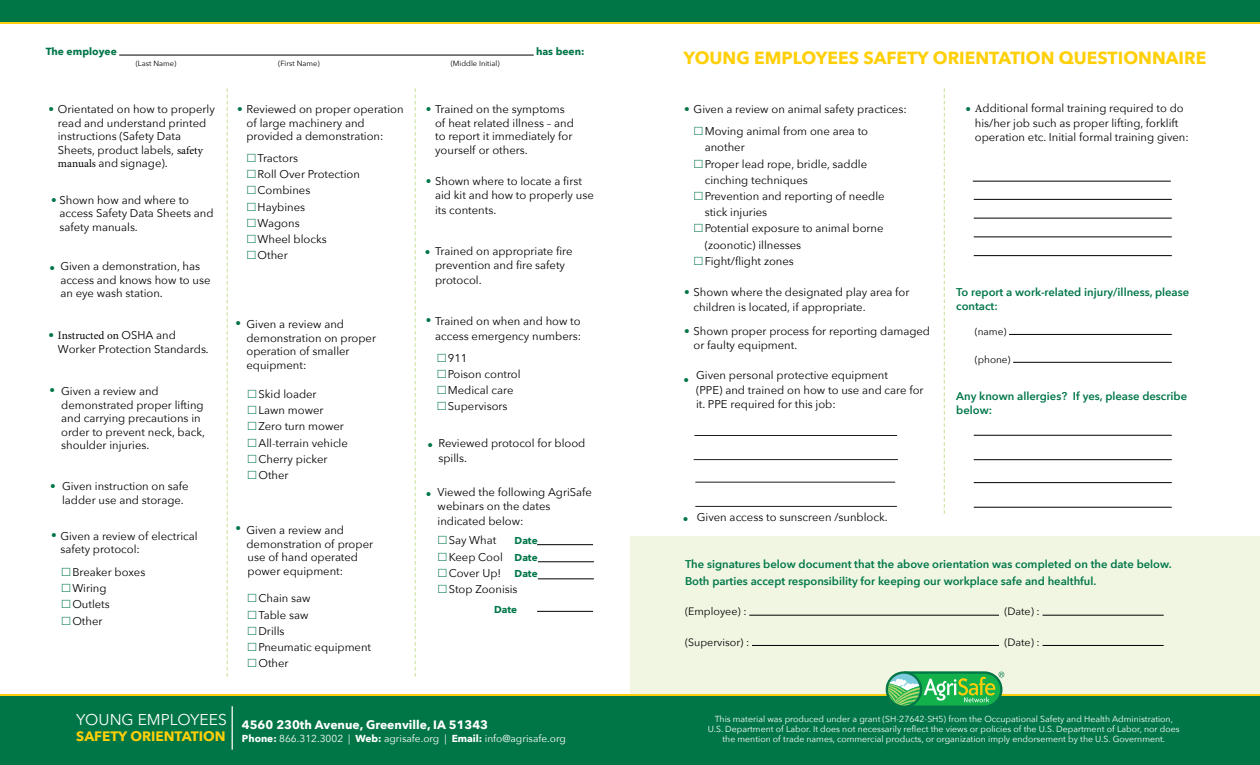
<style>
.page{position:relative;width:1260px;height:765px;background:#fff}
.page>*{position:absolute;margin:0;border:0;box-sizing:border-box;transform-origin:0 0}
.t1{font:700 17.5px "Avenir Next";color:#ffcf07}
.t2{font:15.62px "Avenir Next";color:#fff}
.t3{font:700 13.62px "Avenir Next";color:#ffcf07}
.t4{font:700 12.12px "Avenir Next";color:#fff}
.t5{font:11.25px/16.2px "Avenir Next";color:#000}
.t6{font:600 11.25px/14.5px "Avenir Next";color:#007648}
.t7{font:11.25px "Minion Pro";color:#000}
.t8{font:11.25px "Avenir Next";color:#007648}
.t9{font:10.75px "Avenir Next";color:#000}
.t10{font:700 10.38px "Avenir Next";color:#007648}
.t11{font:10.12px "Avenir Next";color:#fff}
.t12{font:10px "Avenir Next";color:#000}
.t13{font:700 10px "Avenir Next";color:#007648}
.t14{font:8.75px/10px "Avenir Next";color:#fff;text-align:center}
.t15{font:7.5px "Avenir Next";color:#000}
.s1{color:#007648}
.s2{font-family:"Minion Pro"}
.s3{font-family:"Avenir Next";color:#007648}
.s4{font-family:"Avenir Next"}
.s5{font-weight:700;font-size:10px;color:#007648}
.s6{font-weight:700}
</style>
<div class="page">
<div style="left:630px;top:536px;width:630px;height:160px;background:#f0f6e2"></div>
<hr style="left:537px;top:544px;width:56px;height:1px;background:#000">
<hr style="left:538px;top:562px;width:56px;height:1px;background:#000">
<hr style="left:538px;top:579px;width:56px;height:1px;background:#000">
<hr style="left:537px;top:611px;width:56px;height:1px;background:#000">
<div style="left:0;top:696px;width:1260px;height:69px;background:#007647"></div>
<hr style="left:119px;top:55px;width:415px;height:1px;background:#000">
<hr style="left:0;top:695px;width:1260px;height:1px;background:#fdce0d">
<hr style="left:694px;top:435px;width:203px;height:1px;background:#000">
<hr style="left:973px;top:181px;width:198px;height:1px;background:#000">
<hr style="left:974px;top:199px;width:198px;height:1px;background:#000">
<hr style="left:974px;top:218px;width:198px;height:1px;background:#000">
<hr style="left:974px;top:237px;width:198px;height:1px;background:#000">
<hr style="left:974px;top:255px;width:198px;height:1px;background:#000">
<hr style="left:1009px;top:334px;width:163px;height:1px;background:#000">
<hr style="left:1013px;top:362px;width:159px;height:1px;background:#000">
<hr style="left:974px;top:435px;width:198px;height:1px;background:#000">
<hr style="left:974px;top:459px;width:198px;height:1px;background:#000">
<hr style="left:974px;top:482px;width:198px;height:1px;background:#000">
<hr style="left:974px;top:507px;width:198px;height:1px;background:#000">
<svg style="left:886px;top:671px;width:118px;height:35px;background:#50b768"></svg>
<hr style="left:232px;top:706px;width:1px;height:44px;background:#fff">
<div style="left:0;top:0;width:1260px;height:23px;background:#007647"></div>
<hr style="left:0;top:22px;width:1260px;height:1px;background:#fdce0d">
<hr style="left:749px;top:615px;width:250px;height:1px;background:#000">
<hr style="left:1043px;top:615px;width:121px;height:1px;background:#000">
<hr style="left:752px;top:645px;width:247px;height:1px;background:#000">
<hr style="left:1043px;top:645px;width:121px;height:1px;background:#000">
<svg style="left:944px;top:88px;width:1px;height:426px"></svg>
<svg style="left:415px;top:88px;width:1px;height:589px"></svg>
<svg style="left:227px;top:88px;width:1px;height:589px"></svg>
<hr style="left:694px;top:459px;width:204px;height:1px;background:#000">
<hr style="left:695px;top:482px;width:200px;height:1px;background:#000">
<hr style="left:695px;top:506px;width:202px;height:1px;background:#000">
<p class="t10" style="left:46px;top:43px;width:73px">The employee</p>
<p class="t10" style="left:536px;top:43px;width:50px">has been:</p>
<p class="t15" style="left:136px;top:58px;width:42px">(Last Name)</p>
<p class="t15" style="left:278px;top:58px;width:43px">(First Name)</p>
<p class="t15" style="left:451px;top:58px;width:50px">(Middle Initial)</p>
<p class="t5" style="left:58px;top:102px;width:159px;line-height:13.5px;text-indent:-9px"><span class="s1">•</span> Orientated on how to properly read and understand printed instructions (Safety Data<br>Sheets, product labels, <span class="s2">safety manuals</span> and signage).</p>
<p class="t5" style="left:60px;top:192px;width:156px;line-height:13.5px;text-indent:-8px"><span class="s1">•</span> Shown how and where to access Safety Data Sheets and safety manuals.</p>
<p class="t5" style="left:60px;top:259px;width:152px;line-height:13.5px;text-indent:-11px"><span class="s1">•</span> Given a demonstration, has access and knows how to use an eye wash station.</p>
<p class="t7" style="left:49px;top:328px;width:129px"><span class="s3">•</span> Instructed on <span class="s4">OSHA and</span></p>
<p class="t5" style="left:58px;top:340px;width:152px">Worker Protection Standards<span class="s2">.</span></p>
<p class="t5" style="left:61px;top:384px;width:145px;line-height:13.5px;text-indent:-12px"><span class="s1">•</span> Given a review and demonstrated proper lifting and carrying precautions in order to prevent neck, back, shoulder injuries.</p>
<p class="t5" style="left:62px;top:479px;width:128px;line-height:13.5px">Given instruction on safe ladder use and storage.</p>
<p class="t8" style="left:50px;top:476px;width:7px">•</p>
<p class="t5" style="left:60px;top:528px;width:139px;line-height:13.5px;text-indent:-9px"><span class="s1">•</span> Given a review of electrical safety protocol:</p>
<p class="t5" style="left:72px;top:563px;width:74px">Breaker boxes<br>Wiring<br>Outlets<br>Other</p>
<p class="t5" style="left:246px;top:102px;width:159px;line-height:13.5px;text-indent:-9px"><span class="s1">•</span> Reviewed on proper operation of large machinery and provided a demonstration:</p>
<p class="t5" style="left:258px;top:149px;width:104px">Tractors<br>Roll Over Protection<br>Combines<br>Haybines<br>Wagons<br>Wheel blocks<br>Other</p>
<p class="t5" style="left:246px;top:317px;width:131px;line-height:13.5px;text-indent:-11px"><span class="s1">•</span> Given a review and demonstration on proper operation of smaller equipment:</p>
<p class="t5" style="left:258px;top:385px;width:91px">Skid loader<br>Lawn mower<br>Zero turn mower<br>All-terrain vehicle<br>Cherry picker<br>Other</p>
<p class="t5" style="left:246px;top:523px;width:128px;line-height:13.5px;text-indent:-11px"><span class="s1">•</span> Given a review and demonstration of proper use of hand operated power equipment:</p>
<p class="t5" style="left:258px;top:590px;width:114px">Chain saw<br>Table saw<br>Drills<br>Pneumatic equipment<br>Other</p>
<p class="t5" style="left:435px;top:102px;width:140px;line-height:13.5px;text-indent:-9px"><span class="s1">•</span> Trained on the symptoms of heat related illness – and to report it immediately for yourself or others.</p>
<p class="t5" style="left:435px;top:173px;width:160px;line-height:14.5px;text-indent:-9px"><span class="s1">•</span> Shown where to locate a first aid kit and how to properly use its contents.</p>
<p class="t5" style="left:435px;top:243px;width:139px;line-height:14.5px;text-indent:-10px"><span class="s1">•</span> Trained on appropriate fire prevention and fire safety protocol.</p>
<p class="t5" style="left:426px;top:314px;width:157px;line-height:14.5px;text-align:right"><span class="s1">•</span> Trained on when and how to access emergency numbers:</p>
<p class="t5" style="left:448px;top:349px;width:74px">911<br>Poison control<br>Medical care<br>Supervisors</p>
<p class="t5" style="left:438px;top:436px;width:149px;line-height:14.5px;text-indent:-11px"><span class="s1">•</span> Reviewed protocol for blood spills.</p>
<p class="t5" style="left:438px;top:484px;width:156px;line-height:14.5px;text-indent:-12px"><span class="s1">•</span> Viewed the following AgriSafe webinars on the dates indicated below:</p>
<p class="t5" style="left:449px;top:532px;width:49px">Say What</p>
<p class="t13" style="left:515px;top:532px;width:24px">Date</p>
<p class="t5" style="left:449px;top:548px;width:90px;text-align:justify">Keep Cool <span class="s5">Date </span>Cover Up! <span class="s5">Date </span>Stop Zoonisis</p>
<p class="t13" style="left:494px;top:601px;width:25px">Date</p>
<h2 class="t2" style="left:76px;top:707px;width:152px">YOUNG EMPLOYEES</h2>
<p class="t3" style="left:76px;top:725px;width:151px">SAFETY ORIENTATION</p>
<p class="t4" style="left:242px;top:715px;width:248px">4560 230th Avenue, Greenville, IA 51343</p>
<p class="t11" style="left:242px;top:730px;width:325px"><span class="s6">Phone:</span> 866.312.3002 | <span class="s6">Web:</span> agrisafe.org | <span class="s6">Email:</span> info@agrisafe.org</p>
<h1 class="t1" style="left:684px;top:43px;width:524px">YOUNG EMPLOYEES SAFETY ORIENTATION QUESTIONNAIRE</h1>
<p class="t5" style="left:705px;top:98px;width:204px;line-height:21.9px;text-indent:-20px"><span class="s1">•</span> Given a review on animal safety practices:<br>Moving animal from one area to</p>
<p class="t5" style="left:705px;top:139px;width:182px">another<br>Proper lead rope, bridle, saddle cinching techniques<br>Prevention and reporting of needle stick injuries<br>Potential exposure to animal borne (zoonotic) illnesses<br>Fight/flight zones</p>
<p class="t5" style="left:694px;top:285px;width:217px;line-height:14.5px;text-indent:-9px"><span class="s1">•</span> Shown where the designated play area for children is located, if appropriate.</p>
<p class="t5" style="left:694px;top:323px;width:238px;line-height:14.5px;text-indent:-9px"><span class="s1">•</span> Shown proper process for reporting damaged or faulty equipment.</p>
<p class="t8" style="left:683px;top:371px;width:7px">•</p>
<p class="t5" style="left:696px;top:367px;width:229px;line-height:14.5px">Given personal protective equipment<br>(PPE) and trained on how to use and care for it. PPE required for this job:</p>
<p class="t5" style="left:975px;top:101px;width:216px;line-height:14.5px;text-indent:-9px"><span class="s1">•</span> <span class="s2">A</span>dditional formal training required to do his/her job such as proper lifting, forklift operation etc. Initial formal training given:</p>
<p class="t6" style="left:956px;top:285px;width:234px">To report a work-related injury/illness, please contact:</p>
<p class="t12" style="left:975px;top:323px;width:33px">(name)</p>
<p class="t12" style="left:975px;top:351px;width:37px">(phone)</p>
<p class="t6" style="left:956px;top:388px;width:232px">Any known allergies? If yes, please describe below:</p>
<p class="t8" style="left:683px;top:510px;width:7px">•</p>
<p class="t5" style="left:697px;top:508px;width:192px">Given access to sunscreen /sunblock.</p>
<p class="t6" style="left:685px;top:554px;width:488px;line-height:17.8px">The signatures below document that the above orientation was completed on the date below.<br>Both parties accept responsibility for keeping our workplace safe and healthful.</p>
<p class="t9" style="left:685px;top:603px;width:63px">(Employee) :</p>
<p class="t9" style="left:1004px;top:603px;width:37px">(Date) :</p>
<p class="t9" style="left:685px;top:633px;width:66px">(Supervisor) :</p>
<p class="t9" style="left:1004px;top:633px;width:37px">(Date) :</p>
<p class="t14" style="left:708px;top:714px;width:473px">This material was produced under a grant (SH-27642-SH5) from the Occupational Safety and Health Administration,<br>U.S. Department of Labor. It does not necessarily reflect the views or policies of the U.S. Department of Labor, nor does the mention of trade names, commercial products, or organization imply endorsement by the U.S. Government.</p>
</div>
